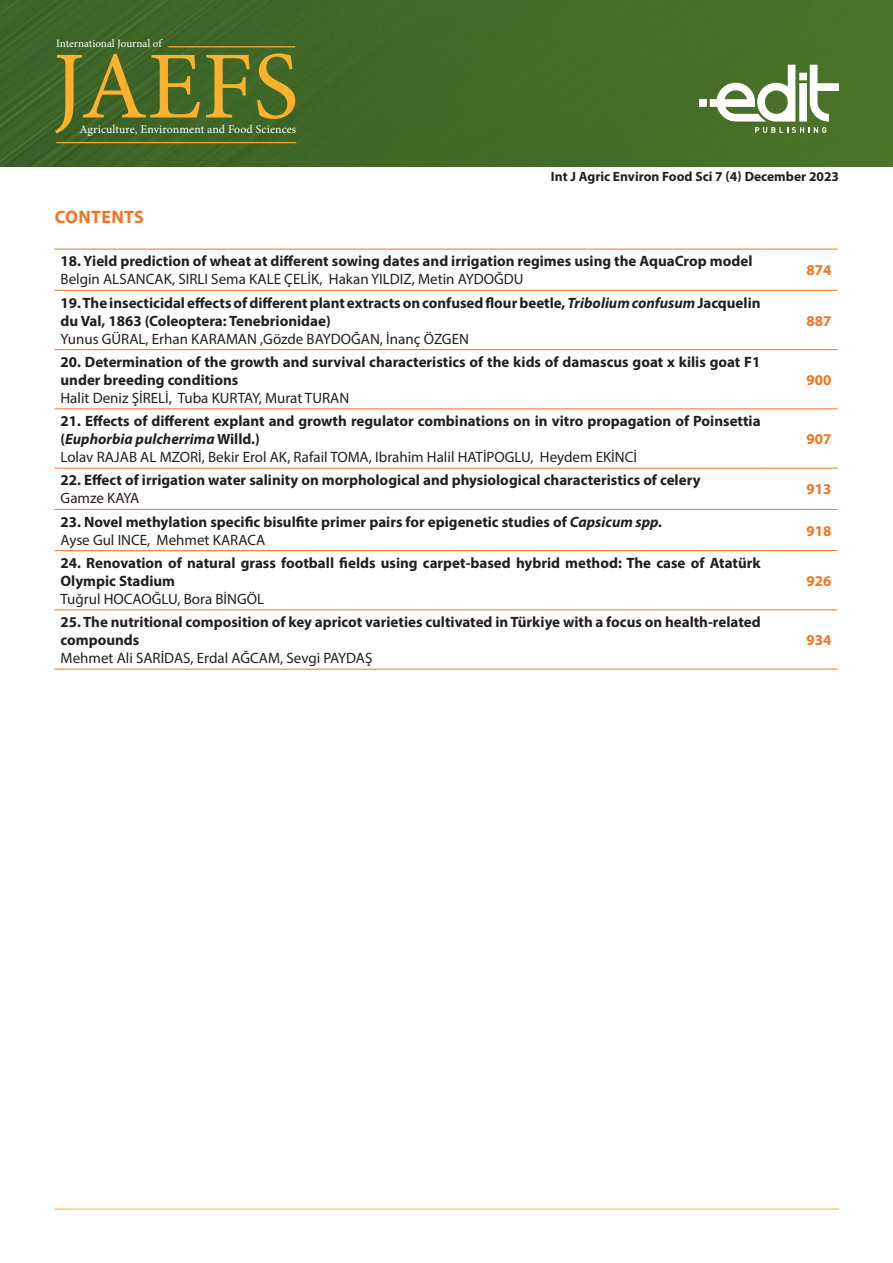
<style>
.page{position:relative;width:893px;height:1263px;background:#fff}
.page>*{position:absolute;margin:0;border:0;box-sizing:border-box;transform-origin:0 0}
.t1{font:96.3px "Minion Pro";color:#fbb12c}
.t2{font:700 18px "Myriad Pro";letter-spacing:.02em;color:#f37421}
.t3{font:700 15px/18px "Myriad Pro";color:#231f20}
.t4{font:15px "Myriad Pro";color:#231f20}
.t5{font:700 15px "Myriad Pro";color:#f37421}
.t6{font:700 13.5px "Myriad Pro";color:#231f20}
.t7{font:11.85px "Minion Pro";letter-spacing:.01em;color:#fff}
.t8{font:11.1px "Minion Pro";letter-spacing:-.005em;color:#fff}
.s1{font-style:italic}
</style>
<div class="page">
<img style="left:0;top:0;width:893px;height:167px">
<hr style="left:168px;top:46px;width:127px;height:1px;background:#fbb12c">
<hr style="left:56px;top:142px;width:240px;height:1px;background:#fbb12c">
<svg style="left:699px;top:65px;width:140px;height:68px"></svg>
<hr style="left:55px;top:1209px;width:784px;height:1px;background:#fbb12c">
<hr style="left:55px;top:290px;width:712px;height:1px;background:#f37421">
<hr style="left:767px;top:290px;width:70px;height:1px;background:#f37421">
<hr style="left:55px;top:349px;width:712px;height:1px;background:#f37421">
<hr style="left:767px;top:349px;width:70px;height:1px;background:#f37421">
<hr style="left:55px;top:409px;width:712px;height:1px;background:#f37421">
<hr style="left:767px;top:409px;width:70px;height:1px;background:#f37421">
<hr style="left:55px;top:468px;width:712px;height:1px;background:#f37421">
<hr style="left:767px;top:468px;width:70px;height:1px;background:#f37421">
<hr style="left:55px;top:509px;width:712px;height:1px;background:#f37421">
<hr style="left:767px;top:509px;width:70px;height:1px;background:#f37421">
<hr style="left:55px;top:550px;width:712px;height:1px;background:#f37421">
<hr style="left:767px;top:550px;width:70px;height:1px;background:#f37421">
<hr style="left:55px;top:610px;width:712px;height:1px;background:#f37421">
<hr style="left:767px;top:610px;width:70px;height:1px;background:#f37421">
<hr style="left:55px;top:669px;width:712px;height:1px;background:#f37421">
<hr style="left:767px;top:669px;width:70px;height:1px;background:#f37421">
<hr style="left:55px;top:249px;width:712px;height:1px;background:#f37421">
<hr style="left:767px;top:249px;width:70px;height:1px;background:#f37421">
<p class="t8" style="left:56px;top:36px;width:107px">International Journal of</p>
<p class="t1" style="left:53px;top:22px;width:248px">JAEFS</p>
<p class="t7" style="left:79px;top:121px;width:218px">Agriculture, Environment and Food Sciences</p>
<p class="t2" style="left:55px;top:205px;width:91px">CONTENTS</p>
<p class="t6" style="left:551px;top:167px;width:290px">Int J Agric Environ Food Sci 7 (4) December 2023</p>
<p class="t3" style="left:61px;top:252px;width:693px">18. Yield prediction of wheat at different sowing dates and irrigation regimes using the AquaCrop model</p>
<p class="t4" style="left:61px;top:270px;width:464px">Belgin ALSANCAK, SIRLI Sema KALE ÇELİK, Hakan YILDIZ, Metin AYDOĞDU</p>
<p class="t3" style="left:61px;top:293px;width:702px">19. The insecticidal effects of different plant extracts on confused flour beetle, <span class="s1">Tribolium confusum</span> Jacquelin du Val, 1863 (Coleoptera: Tenebrionidae)</p>
<p class="t4" style="left:61px;top:329px;width:410px">Yunus GÜRAL, Erhan KARAMAN ,Gözde BAYDOĞAN, İnanç ÖZGEN</p>
<p class="t3" style="left:61px;top:352px;width:701px">20. Determination of the growth and survival characteristics of the kids of damascus goat x kilis goat F1 under breeding conditions</p>
<p class="t4" style="left:61px;top:389px;width:290px">Halit Deniz ŞİRELİ, Tuba KURTAY, Murat TURAN</p>
<p class="t3" style="left:61px;top:412px;width:702px">21. Effects of different explant and growth regulator combinations on in vitro propagation of Poinsettia (<span class="s1">Euphorbia pulcherrima</span> Willd.)</p>
<p class="t4" style="left:61px;top:448px;width:578px">Lolav RAJAB AL MZORİ, Bekir Erol AK, Rafail TOMA, Ibrahim Halil HATİPOGLU, Heydem EKİNCİ</p>
<p class="t3" style="left:61px;top:471px;width:641px">22. Effect of irrigation water salinity on morphological and physiological characteristics of celery</p>
<p class="t4" style="left:61px;top:489px;width:80px">Gamze KAYA</p>
<p class="t3" style="left:61px;top:512px;width:603px">23. Novel methylation specific bisulfite primer pairs for epigenetic studies of <span class="s1">Capsicum spp.</span></p>
<p class="t4" style="left:61px;top:530px;width:206px">Ayse Gul INCE, Mehmet KARACA</p>
<p class="t3" style="left:61px;top:553px;width:701px">24. Renovation of natural grass football fields using carpet-based hybrid method: The case of Atatürk<br>Olympic Stadium</p>
<p class="t4" style="left:61px;top:590px;width:205px">Tuğrul HOCAOĞLU, Bora BİNGÖL</p>
<p class="t3" style="left:61px;top:613px;width:702px">25. The nutritional composition of key apricot varieties cultivated in Türkiye with a focus on health-related compounds</p>
<p class="t4" style="left:61px;top:649px;width:313px">Mehmet Ali SARİDAS, Erdal AĞCAM, Sevgi PAYDAŞ</p>
<p class="t5" style="left:806px;top:260px;width:26px">874</p>
<p class="t5" style="left:806px;top:311px;width:26px">887</p>
<p class="t5" style="left:806px;top:370px;width:26px">900</p>
<p class="t5" style="left:806px;top:429px;width:26px">907</p>
<p class="t5" style="left:806px;top:479px;width:26px">913</p>
<p class="t5" style="left:806px;top:521px;width:26px">918</p>
<p class="t5" style="left:806px;top:571px;width:26px">926</p>
<p class="t5" style="left:806px;top:630px;width:26px">934</p>
</div>
